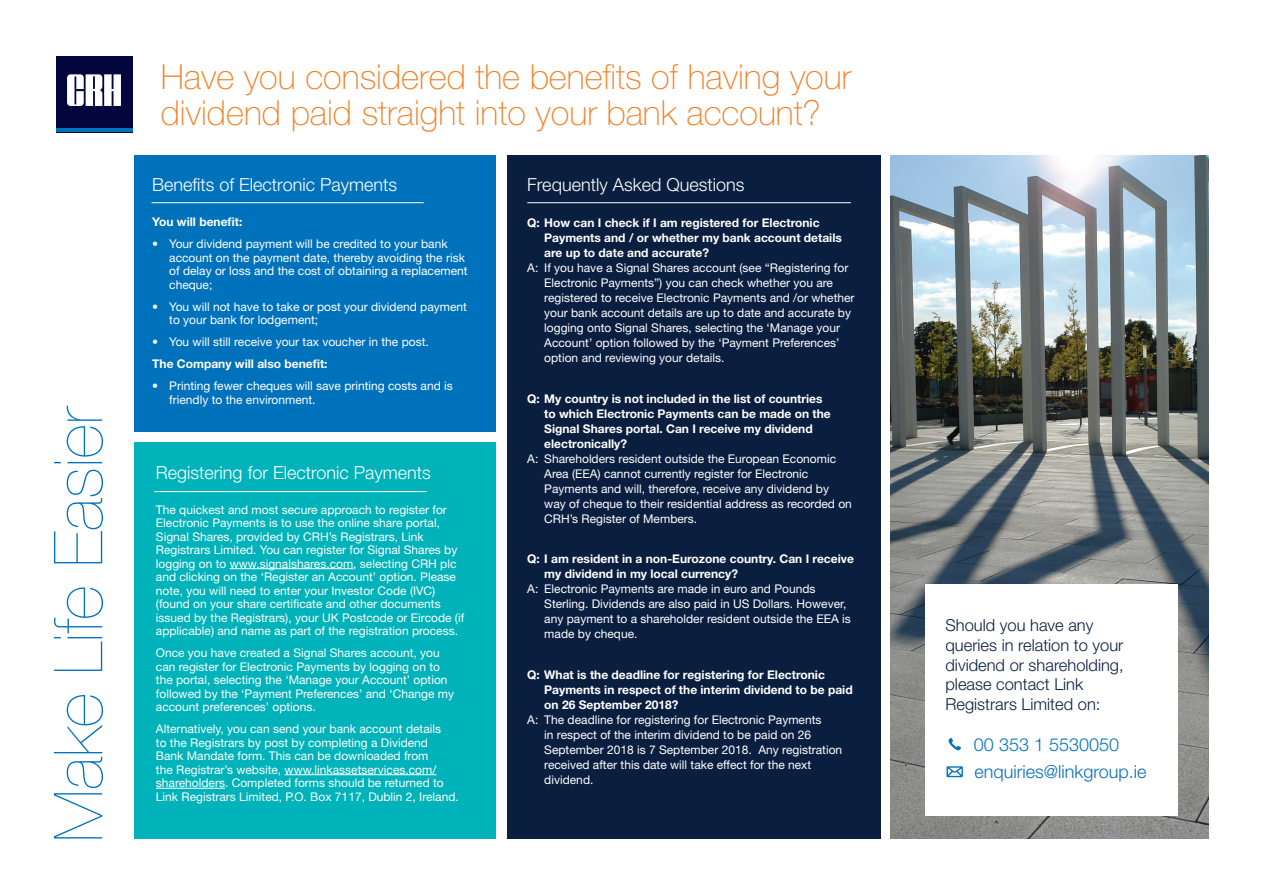
<style>
.page{position:relative;width:1263px;height:893px;background:#fff}
.page>*{position:absolute;margin:0;border:0;box-sizing:border-box;transform-origin:0 0}
.t1{font:200 67.5px "Helvetica Neue LT Std";color:#0072bc}
.t2{font:100 34.5px/36px "Helvetica Neue LT Std";color:#f48026}
.t3{font:300 18px "Helvetica Neue LT Std";color:#fff}
.t4{font:300 18px "Helvetica Neue LT Std";color:#0b6fb9}
.t5{font:300 18px "Helvetica Neue LT Std";color:#0072bc}
.t6{font:300 16.5px/19.8px "Helvetica Neue LT Std";color:#0a1f40}
.t7{font:12px/13.5px "Helvetica Neue LT Std";color:#fff}
.t8{font:700 12px/15px "Helvetica Neue LT Std";color:#fff}
</style>
<div class="page">
<div style="left:134px;top:442px;width:362px;height:397px;background:#00b2b9"></div>
<div style="left:134px;top:155px;width:362px;height:277px;background:#0072bc"></div>
<div style="left:54px;top:54px;width:80px;height:80px;background:linear-gradient(to right,#02063d,#02073e)"></div>
<div style="left:56px;top:56px;width:76px;height:76px;background:#02063d"></div>
<svg style="left:67px;top:74px;width:54px;height:32px"></svg>
<hr style="left:56px;top:128px;width:76px;height:4px;background:#0072bc">
<hr style="left:230px;top:568px;width:123px;height:1px;background:#fff">
<hr style="left:285px;top:774px;width:151px;height:1px;background:#fff">
<hr style="left:156px;top:788px;width:69px;height:1px;background:#fff">
<div style="left:507px;top:155px;width:373px;height:684px;background:#0a1f40"></div>
<img style="left:891px;top:155px;width:318px;height:684px">
<div style="left:925px;top:585px;width:252px;height:231px;background:#fff"></div>
<svg style="left:948px;top:738px;width:13px;height:13px"></svg>
<svg style="left:946px;top:766px;width:17px;height:11px"></svg>
<hr style="left:151px;top:202px;width:273px;height:1px;background:#fff">
<hr style="left:527px;top:202px;width:324px;height:1px;background:#fff">
<hr style="left:154px;top:491px;width:273px;height:1px;background:#fff">
<h1 class="t1" style="left:39px;top:842px;width:438px;rotate:-90deg">Make Life Easier</h1>
<h2 class="t2" style="left:161px;top:58px;width:692px">Have you considered the benefits of having your dividend paid straight into your bank account?</h2>
<h3 class="t3" style="left:152px;top:174px;width:246px">Benefits of Electronic Payments</h3>
<p class="t8" style="left:152px;top:214px;width:92px">You will benefit:</p>
<p class="t7" style="left:169px;top:237px;width:300px;text-indent:-17px">• Your dividend payment will be credited to your bank account on the payment date, thereby avoiding the risk of delay or loss and the cost of obtaining a replacement cheque;</p>
<p class="t7" style="left:169px;top:299px;width:299px;text-indent:-17px">• You will not have to take or post your dividend payment to your bank for lodgement;</p>
<p class="t7" style="left:152px;top:335px;width:278px">• You will still receive your tax voucher in the post.</p>
<p class="t8" style="left:152px;top:356px;width:177px">The Company will also benefit:</p>
<p class="t7" style="left:169px;top:379px;width:285px;text-indent:-17px">• Printing fewer cheques will save printing costs and is friendly to the environment.</p>
<h3 class="t3" style="left:156px;top:461px;width:276px">Registering for Electronic Payments</h3>
<p class="t7" style="left:156px;top:502px;width:310px">The quickest and most secure approach to register for Electronic Payments is to use the online share portal, Signal Shares, provided by CRH’s Registrars, Link Registrars Limited. You can register for Signal Shares by logging on to www.signalshares.com, selecting CRH plc and clicking on the ‘Register an Account’ option. Please note, you will need to enter your Investor Code (IVC) (found on your share certificate and other documents issued by the Registrars), your UK Postcode or Eircode (if applicable) and name as part of the registration process.</p>
<p class="t7" style="left:156px;top:646px;width:300px">Once you have created a Signal Shares account, you can register for Electronic Payments by logging on to the portal, selecting the ‘Manage your Account’ option followed by the ‘Payment Preferences’ and ‘Change my account preferences’ options.</p>
<p class="t7" style="left:156px;top:722px;width:304px">Alternatively, you can send your bank account details<br>to the Registrars by post by completing a Dividend<br>Bank Mandate form. This can be downloaded from<br>the Registrar’s website, www.linkassetservices.com/ shareholders. Completed forms should be returned to Link Registrars Limited, P.O. Box 7117, Dublin 2, Ireland.</p>
<h3 class="t3" style="left:527px;top:174px;width:219px">Frequently Asked Questions</h3>
<p class="t8" style="left:544px;top:215px;width:299px;text-indent:-17px">Q: How can I check if I am registered for Electronic<br>Payments and / or whether my bank account details are up to date and accurate?</p>
<p class="t7" style="left:544px;top:260px;width:312px;line-height:15px;text-indent:-17px">A: If you have a Signal Shares account (see “Registering for Electronic Payments”) you can check whether you are registered to receive Electronic Payments and /or whether your bank account details are up to date and accurate by logging onto Signal Shares, selecting the ‘Manage your Account’ option followed by the ‘Payment Preferences’ option and reviewing your details.</p>
<p class="t8" style="left:544px;top:391px;width:288px;text-indent:-17px">Q: My country is not included in the list of countries to which Electronic Payments can be made on the Signal Shares portal. Can I receive my dividend electronically?</p>
<p class="t7" style="left:544px;top:451px;width:309px;line-height:15px;text-indent:-17px">A: Shareholders resident outside the European Economic Area (EEA) cannot currently register for Electronic Payments and will, therefore, receive any dividend by way of cheque to their residential address as recorded on CRH’s Register of Members.</p>
<p class="t8" style="left:544px;top:551px;width:311px;text-indent:-17px">Q: I am resident in a non-Eurozone country. Can I receive my dividend in my local currency?</p>
<p class="t7" style="left:544px;top:581px;width:308px;line-height:15px;text-indent:-17px">A: Electronic Payments are made in euro and Pounds Sterling. Dividends are also paid in US Dollars. However, any payment to a shareholder resident outside the EEA is made by cheque.</p>
<p class="t8" style="left:544px;top:667px;width:310px;text-indent:-17px">Q: What is the deadline for registering for Electronic<br>Payments in respect of the interim dividend to be paid on 26 September 2018?</p>
<p class="t7" style="left:544px;top:712px;width:299px;line-height:15px;text-indent:-17px">A: The deadline for registering for Electronic Payments<br>in respect of the interim dividend to be paid on 26<br>September 2018 is 7 September 2018. Any registration received after this date will take effect for the next dividend.</p>
<h3 class="t6" style="left:945px;top:615px;width:180px">Should you have any queries in relation to your dividend or shareholding, please contact Link<br>Registrars Limited on:</h3>
<h3 class="t5" style="left:974px;top:733px;width:147px">00 353 1 5530050</h3>
<h3 class="t4" style="left:974px;top:761px;width:174px">enquiries@linkgroup.ie</h3>
</div>
